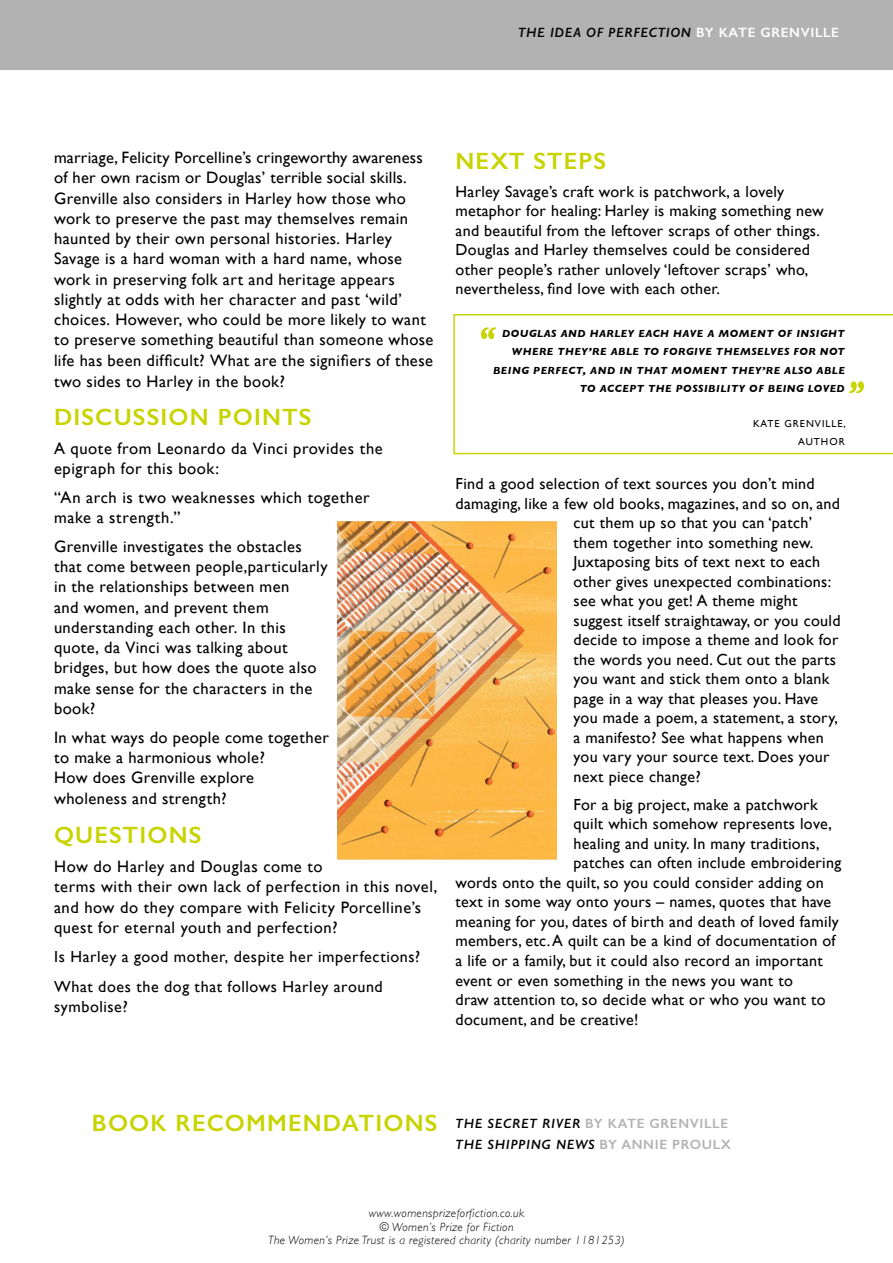
<style>
.page{position:relative;width:893px;height:1263px;background:#fff}
.page>*{position:absolute;margin:0;border:0;box-sizing:border-box;transform-origin:0 0}
.t1{font:600 23.7px "Gill Sans";letter-spacing:.05em;color:#c8d400}
.t2{font:16.5px/20.2px "Gill Sans";letter-spacing:.025em;color:#000}
.t3{font:16.05px/19.5px "Gill Sans";letter-spacing:.02em;color:#000}
.t4{font:italic 600 13.5px "Gill Sans";letter-spacing:.05em;color:#000}
.t5{font:italic 300 12px/13.5px "Gill Sans";letter-spacing:.03em;color:#000;text-align:center}
.t6{font:italic 700 10.5px/18.1px "Gill Sans";letter-spacing:.05em;color:#000;text-align:right}
.t7{font:10.05px/18.1px "Gill Sans";letter-spacing:.1em;color:#000;text-align:right}
.s1{font-style:normal;color:#fff}
.s2{font-style:italic;font-size:13.5px;color:#000}
.s3{font-size:13.5px;color:#b3b2b2}
.s4{font-style:normal;color:#b3b2b2}
</style>
<div class="page">
<div style="left:0;top:0;width:893px;height:69px;background:#b3b2b2"></div>
<img style="left:337px;top:522px;width:219px;height:337px">
<svg style="left:453px;top:314px;width:440px;height:140px"></svg>
<svg style="left:481px;top:327px;width:15px;height:12px"></svg>
<svg style="left:849px;top:381px;width:15px;height:12px"></svg>
<p class="t4" style="left:518px;top:24px;width:322px">THE IDEA OF PERFECTION <span class="s1">BY KATE GRENVILLE</span></p>
<p class="t2" style="left:54px;top:147px;width:381px">marriage, Felicity Porcelline’s cringeworthy awareness of her own racism or Douglas’ terrible social skills.<br>Grenville also considers in Harley how those who work to preserve the past may themselves remain haunted by their own personal histories. Harley Savage is a hard woman with a hard name, whose work in preserving folk art and heritage appears slightly at odds with her character and past ‘wild’ choices. However, who could be more likely to want to preserve something beautiful than someone whose life has been difficult? What are the signifiers of these two sides to Harley in the book?</p>
<h1 class="t1" style="left:54px;top:403px;width:259px">DISCUSSION POINTS</h1>
<p class="t2" style="left:54px;top:438px;width:330px">A quote from Leonardo da Vinci provides the epigraph for this book:</p>
<p class="t2" style="left:54px;top:487px;width:317px">“An arch is two weaknesses which together make a strength.”</p>
<p class="t2" style="left:54px;top:536px;width:275px">Grenville investigates the obstacles that come between people,particularly in the relationships between men<br>and women, and prevent them understanding each other. In this quote, da Vinci was talking about bridges, but how does the quote also make sense for the characters in the book?</p>
<p class="t2" style="left:54px;top:727px;width:276px">In what ways do people come together to make a harmonious whole?<br>How does Grenville explore wholeness and strength?</p>
<h1 class="t1" style="left:54px;top:820px;width:149px">QUESTIONS</h1>
<p class="t2" style="left:54px;top:856px;width:385px">How do Harley and Douglas come to<br>terms with their own lack of perfection in this novel, and how do they compare with Felicity Porcelline’s quest for eternal youth and perfection?</p>
<p class="t3" style="left:54px;top:942px;width:368px;line-height:29.1px">Is Harley a good mother, despite her imperfections?<br>What does the dog that follows Harley around</p>
<p class="t3" style="left:54px;top:997px;width:75px">symbolise?</p>
<h1 class="t1" style="left:455px;top:146px;width:152px">NEXT STEPS</h1>
<p class="t3" style="left:455px;top:182px;width:370px">Harley Savage’s craft work is patchwork, a lovely metaphor for healing: Harley is making something new and beautiful from the leftover scraps of other things.<br>Douglas and Harley themselves could be considered other people’s rather unlovely ‘leftover scraps’ who, nevertheless, find love with each other.</p>
<p class="t6" style="left:493px;top:324px;width:353px">DOUGLAS AND HARLEY EACH HAVE A MOMENT OF INSIGHT WHERE THEY’RE ABLE TO FORGIVE THEMSELVES FOR NOT BEING PERFECT, AND IN THAT MOMENT THEY’RE ALSO ABLE TO ACCEPT THE POSSIBILITY OF BEING LOVED</p>
<p class="t7" style="left:753px;top:415px;width:94px">KATE GRENVILLE,<br>AUTHOR</p>
<p class="t3" style="left:455px;top:474px;width:361px">Find a good selection of text sources you don’t mind</p>
<p class="t3" style="left:455px;top:494px;width:386px">damaging, like a few old books, magazines, and so on, and</p>
<p class="t3" style="left:573px;top:513px;width:240px">cut them up so that you can ‘patch’</p>
<p class="t3" style="left:573px;top:533px;width:241px">them together into something new.</p>
<p class="t3" style="left:573px;top:552px;width:248px">Juxtaposing bits of text next to each</p>
<p class="t3" style="left:573px;top:572px;width:259px">other gives unexpected combinations:</p>
<p class="t3" style="left:573px;top:591px;width:225px">see what you get! A theme might</p>
<p class="t3" style="left:573px;top:611px;width:269px">suggest itself straightaway, or you could</p>
<p class="t3" style="left:573px;top:630px;width:266px">decide to impose a theme and look for</p>
<p class="t3" style="left:573px;top:650px;width:264px">the words you need. Cut out the parts</p>
<p class="t3" style="left:573px;top:669px;width:258px">you want and stick them onto a blank</p>
<p class="t3" style="left:573px;top:689px;width:246px">page in a way that pleases you. Have</p>
<p class="t3" style="left:573px;top:708px;width:266px">you made a poem, a statement, a story,</p>
<p class="t3" style="left:573px;top:728px;width:252px">a manifesto? See what happens when</p>
<p class="t3" style="left:573px;top:747px;width:258px">you vary your source text. Does your</p>
<p class="t3" style="left:573px;top:767px;width:129px">next piece change?</p>
<p class="t3" style="left:573px;top:795px;width:246px">For a big project, make a patchwork</p>
<p class="t3" style="left:573px;top:814px;width:260px">quilt which somehow represents love,</p>
<p class="t3" style="left:573px;top:834px;width:247px">healing and unity. In many traditions,</p>
<p class="t3" style="left:573px;top:853px;width:269px">patches can often include embroidering</p>
<p class="t3" style="left:455px;top:873px;width:370px">words onto the quilt, so you could consider adding on</p>
<p class="t3" style="left:455px;top:892px;width:377px">text in some way onto yours – names, quotes that have</p>
<p class="t3" style="left:455px;top:912px;width:385px">meaning for you, dates of birth and death of loved family</p>
<p class="t3" style="left:455px;top:931px;width:382px">members, etc. A quilt can be a kind of documentation of</p>
<p class="t3" style="left:455px;top:951px;width:369px">a life or a family, but it could also record an important</p>
<p class="t3" style="left:455px;top:970px;width:339px">event or even something in the news you want to</p>
<p class="t3" style="left:455px;top:990px;width:372px">draw attention to, so decide what or who you want to</p>
<p class="t3" style="left:455px;top:1009px;width:184px">document, and be creative!</p>
<h1 class="t1" style="left:92px;top:1108px;width:638px">BOOK RECOMMENDATIONS <span class="s2">THE SECRET RIVER</span> <span class="s3">BY KATE GRENVILLE</span></h1>
<p class="t4" style="left:455px;top:1136px;width:277px">THE SHIPPING NEWS <span class="s4">BY ANNIE PROULX</span></p>
<p class="t5" style="left:268px;top:1206px;width:358px">www.womensprizeforfiction.co.uk<br>© Women’s Prize for Fiction<br>The Women’s Prize Trust is a registered charity (charity number 1181253)</p>
</div>
